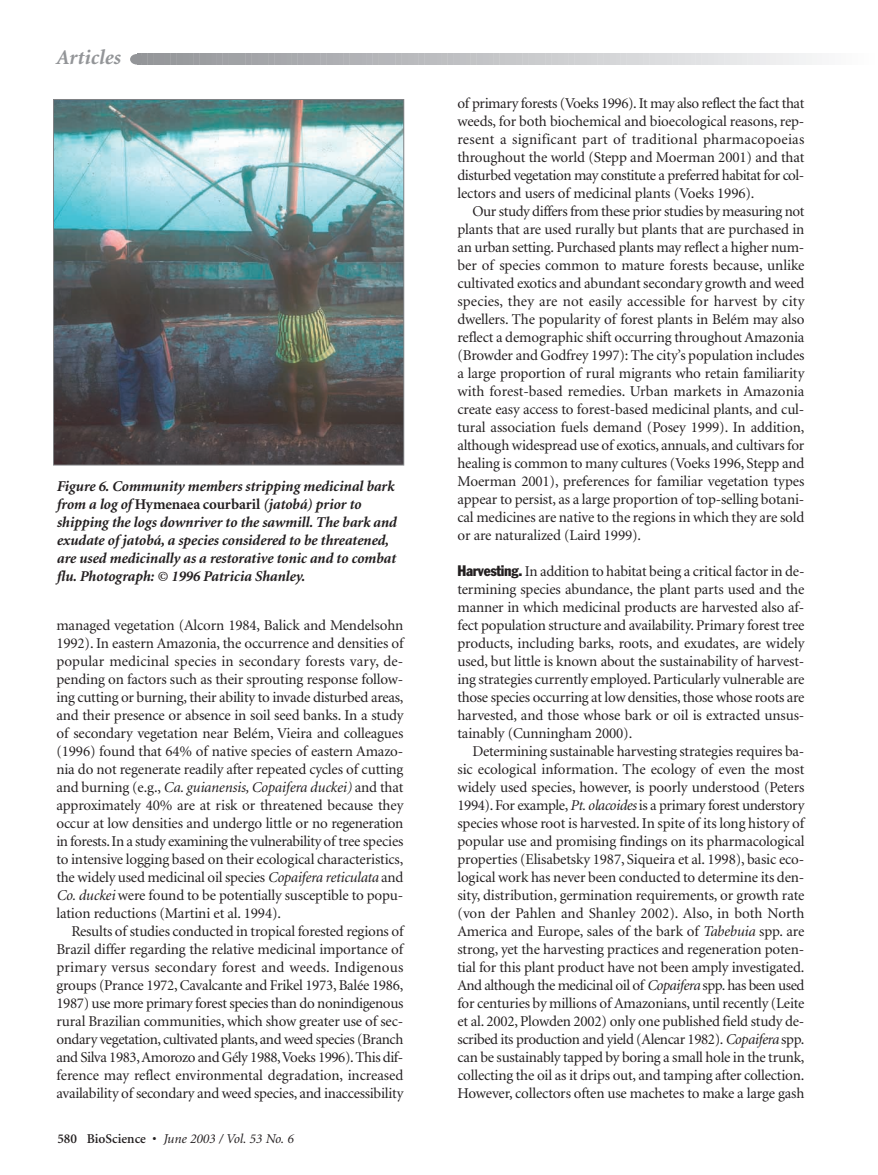
<style>
.page{position:relative;width:878px;height:1175px;background:#fff}
.page>*{position:absolute;margin:0;border:0;box-sizing:border-box;transform-origin:0 0}
.t1{font:italic 700 21px "Minion";color:#939598}
.t2{font:15px/18px "Minion";letter-spacing:-.01em;color:#231f20;text-align:justify}
.t3{font:italic 700 15px/18px "Minion";letter-spacing:-.01em;color:#231f20}
.t4{font:italic 13.5px "Minion";color:#231f20}
.s1{font-style:normal}
.s2{font-style:italic}
.s3{font-weight:600;font-style:normal}
.s4{font-family:"Franklin Gothic";font-stretch:condensed}
</style>
<div class="page">
<div style="left:130px;top:54px;width:13px;height:11px;background:#939598;border-radius:50%"></div>
<svg style="left:139px;top:54px;width:678px;height:10px;background:#c2c3c6"></svg>
<img style="left:55px;top:101px;width:347px;height:362px">
<div style="left:53px;top:99px;width:351px;height:366px;border:1px solid #808285"></div>
<h1 class="t1" style="left:56px;top:49px;width:66px">Articles</h1>
<p class="t3" style="left:56px;top:478px;width:341px">Figure 6. Community members stripping medicinal bark from a log of <span class="s1">Hymenaea courbaril</span> (jatobá) prior to shipping the logs downriver to the sawmill. The bark and exudate of jatobá, a species considered to be threatened, are used medicinally as a restorative tonic and to combat flu. Photograph: © 1996 Patricia Shanley.</p>
<p class="t2" style="left:56px;top:617px;width:348px">managed vegetation (Alcorn 1984, Balick and Mendelsohn 1992). In eastern Amazonia, the occurrence and densities of popular medicinal species in secondary forests vary, de&shy;pending on factors such as their sprouting response follow&shy;ing cutting or burning, their ability to invade disturbed areas, and their presence or absence in soil seed banks. In a study of secondary vegetation near Belém, Vieira and colleagues (1996) found that 64% of native species of eastern Amazo&shy;nia do not regenerate readily after repeated cycles of cutting and burning (e.g., <span class="s2">Ca. guianensis, Copaifera duckei)</span> and that approximately 40% are at risk or threatened because they occur at low densities and undergo little or no regeneration in forests.In a study examining the vulnerability of tree species to intensive logging based on their ecological characteristics, the widely used medicinal oil species <span class="s2">Copaifera reticulata</span> and <span class="s2">Co. duckei</span> were found to be potentially susceptible to popu&shy;lation reductions (Martini et al. 1994).</p>
<p class="t2" style="left:56px;top:923px;width:348px;text-indent:15px">Results of studies conducted in tropical forested regions of Brazil differ regarding the relative medicinal importance of primary versus secondary forest and weeds. Indigenous groups (Prance 1972, Cavalcante and Frikel 1973, Balée 1986, 1987) use more primary forest species than do nonindigenous rural Brazilian communities, which show greater use of sec&shy;ondary vegetation, cultivated plants, and weed species (Branch and Silva 1983,Amorozo and Gély 1988,Voeks 1996). This dif&shy;ference may reflect environmental degradation, increased availability of secondary and weed species, and inaccessibility</p>
<p class="t4" style="left:57px;top:1133px;width:237px"><span class="s3">580 BioScience •</span> June 2003 / Vol. 53 No. 6</p>
<p class="t2" style="left:457px;top:95px;width:348px">of primary forests (Voeks 1996). It may also reflect the fact that weeds, for both biochemical and bioecological reasons, rep&shy;resent a significant part of traditional pharmacopoeias throughout the world (Stepp and Moerman 2001) and that disturbed vegetation may constitute a preferred habitat for col&shy;lectors and users of medicinal plants (Voeks 1996).</p>
<p class="t2" style="left:457px;top:203px;width:348px;text-indent:15px">Our study differs from these prior studies by measuring not plants that are used rurally but plants that are purchased in an urban setting. Purchased plants may reflect a higher num&shy;ber of species common to mature forests because, unlike cultivated exotics and abundant secondary growth and weed species, they are not easily accessible for harvest by city dwellers. The popularity of forest plants in Belém may also reflect a demographic shift occurring throughout Amazonia (Browder and Godfrey 1997): The city’s population includes a large proportion of rural migrants who retain familiarity with forest-based remedies. Urban markets in Amazonia create easy access to forest-based medicinal plants, and cul&shy;tural association fuels demand (Posey 1999). In addition, although widespread use of exotics, annuals, and cultivars for healing is common to many cultures (Voeks 1996, Stepp and Moerman 2001), preferences for familiar vegetation types appear to persist, as a large proportion of top-selling botani&shy;cal medicines are native to the regions in which they are sold or are naturalized (Laird 1999).</p>
<p class="t2" style="left:457px;top:563px;width:348px"><span class="s4">Harvesting.</span> In addition to habitat being a critical factor in de&shy;termining species abundance, the plant parts used and the manner in which medicinal products are harvested also af&shy;fect population structure and availability. Primary forest tree products, including barks, roots, and exudates, are widely used, but little is known about the sustainability of harvest&shy;ing strategies currently employed. Particularly vulnerable are those species occurring at low densities, those whose roots are harvested, and those whose bark or oil is extracted unsus&shy;tainably (Cunningham 2000).</p>
<p class="t2" style="left:457px;top:743px;width:348px;text-indent:15px">Determining sustainable harvesting strategies requires ba&shy;sic ecological information. The ecology of even the most widely used species, however, is poorly understood (Peters 1994). For example, <span class="s2">Pt. olacoides</span> is a primary forest understory species whose root is harvested. In spite of its long history of popular use and promising findings on its pharmacological properties (Elisabetsky 1987, Siqueira et al. 1998), basic eco&shy;logical work has never been conducted to determine its den&shy;sity, distribution, germination requirements, or growth rate (von der Pahlen and Shanley 2002). Also, in both North America and Europe, sales of the bark of <span class="s2">Tabebuia</span> spp. are strong, yet the harvesting practices and regeneration poten&shy;tial for this plant product have not been amply investigated.<br>And although the medicinal oil of <span class="s2">Copaifera</span> spp. has been used for centuries by millions of Amazonians, until recently (Leite et al. 2002, Plowden 2002) only one published field study de&shy;scribed its production and yield (Alencar 1982). <span class="s2">Copaifera</span> spp. can be sustainably tapped by boring a small hole in the trunk, collecting the oil as it drips out, and tamping after collection.<br>However, collectors often use machetes to make a large gash</p>
</div>
